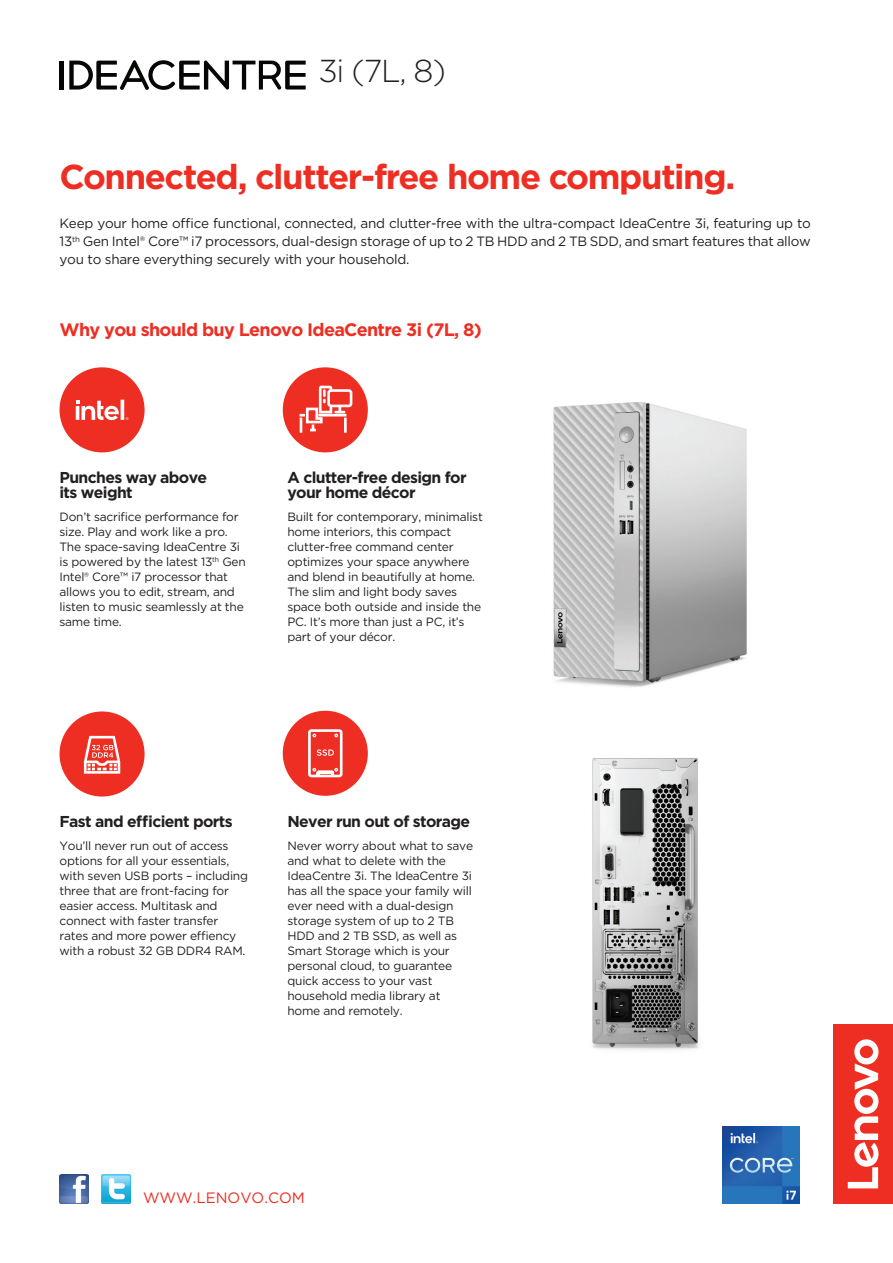
<style>
.page{position:relative;width:893px;height:1263px;background:#fff}
.page>*{position:absolute;margin:0;border:0;box-sizing:border-box;transform-origin:0 0}
.t1{font:700 34.5px "Gotham";letter-spacing:-.04em;color:#ee2e22}
.t2{font:300 31.65px "Gotham";color:#231f20}
.t3{font:700 18px "Gotham";letter-spacing:-.04em;color:#ee2e22}
.t4{font:700 15.75px/15px "Gotham";letter-spacing:-.04em;color:#231f20}
.t5{font:15px "Gotham";color:#ee2e22}
.t6{font:13.5px/18px "Gotham";letter-spacing:-.02em;color:#231f20;text-align:justify}
.t7{font:12px/15px "Gotham";letter-spacing:-.02em;color:#231f20}
</style>
<div class="page">
<img style="left:102px;top:1175px;width:28px;height:28px">
<img style="left:60px;top:1175px;width:28px;height:28px">
<img style="left:553px;top:401px;width:194px;height:286px">
<img style="left:592px;top:758px;width:107px;height:293px">
<div style="left:834px;top:1024px;width:59px;height:179px;background:#ee2e22"></div>
<svg style="left:848px;top:1039px;width:30px;height:149px"></svg>
<div style="left:283px;top:711px;width:85px;height:85px;background:#ee2e22;border-radius:50%"></div>
<svg style="left:308px;top:729px;width:35px;height:49px"></svg>
<div style="left:60px;top:711px;width:85px;height:85px;background:#ee2e22;border-radius:50%"></div>
<svg style="left:84px;top:736px;width:36px;height:38px"></svg>
<img style="left:723px;top:1127px;width:76px;height:76px">
<div style="left:59px;top:367px;width:86px;height:85px;background:#ee2e22;border-radius:50%"></div>
<svg style="left:76px;top:400px;width:52px;height:20px"></svg>
<hr style="left:60px;top:61px;width:4px;height:29px;background:#050705">
<svg style="left:69px;top:60px;width:237px;height:30px"></svg>
<div style="left:283px;top:367px;width:85px;height:85px;background:#ee2e22;border-radius:50%"></div>
<svg style="left:299px;top:385px;width:54px;height:48px"></svg>
<h2 class="t2" style="left:318px;top:51px;width:129px">3i (7L, 8)</h2>
<h1 class="t1" style="left:60px;top:154px;width:677px">Connected, clutter-free home computing.</h1>
<p class="t6" style="left:60px;top:214px;width:753px">Keep your home office functional, connected, and clutter-free with the ultra-compact IdeaCentre 3i, featuring up to 13<sup>th</sup> Gen Intel® Core™ i7 processors, dual-design storage of up to 2 TB HDD and 2 TB SDD, and smart features that allow you to share everything securely with your household.</p>
<h3 class="t3" style="left:60px;top:318px;width:424px">Why you should buy Lenovo IdeaCentre 3i (7L, 8)</h3>
<h3 class="t4" style="left:60px;top:469px;width:149px">Punches way above its weight</h3>
<p class="t7" style="left:60px;top:509px;width:188px">Don’t sacrifice performance for size. Play and work like a pro.<br>The space-saving IdeaCentre 3i is powered by the latest 13<sup>th</sup> Gen<br>Intel® Core™ i7 processor that allows you to edit, stream, and listen to music seamlessly at the same time.</p>
<h3 class="t4" style="left:287px;top:469px;width:181px">A clutter-free design for your home décor</h3>
<p class="t7" style="left:287px;top:509px;width:197px">Built for contemporary, minimalist home interiors, this compact clutter-free command center optimizes your space anywhere and blend in beautifully at home.<br>The slim and light body saves space both outside and inside the<br>PC. It’s more than just a PC, it’s part of your décor.</p>
<h3 class="t4" style="left:60px;top:813px;width:175px">Fast and efficient ports</h3>
<p class="t7" style="left:60px;top:838px;width:190px">You’ll never run out of access options for all your essentials, with seven USB ports – including three that are front-facing for easier access. Multitask and connect with faster transfer rates and more power effiency with a robust 32 GB DDR4 RAM.</p>
<h3 class="t4" style="left:287px;top:813px;width:184px">Never run out of storage</h3>
<p class="t7" style="left:287px;top:838px;width:187px">Never worry about what to save and what to delete with the<br>IdeaCentre 3i. The IdeaCentre 3i has all the space your family will ever need with a dual-design storage system of up to 2 TB<br>HDD and 2 TB SSD, as well as<br>Smart Storage which is your personal cloud, to guarantee quick access to your vast household media library at home and remotely.</p>
<p class="t5" style="left:143px;top:1188px;width:163px">WWW.LENOVO.COM</p>
</div>
